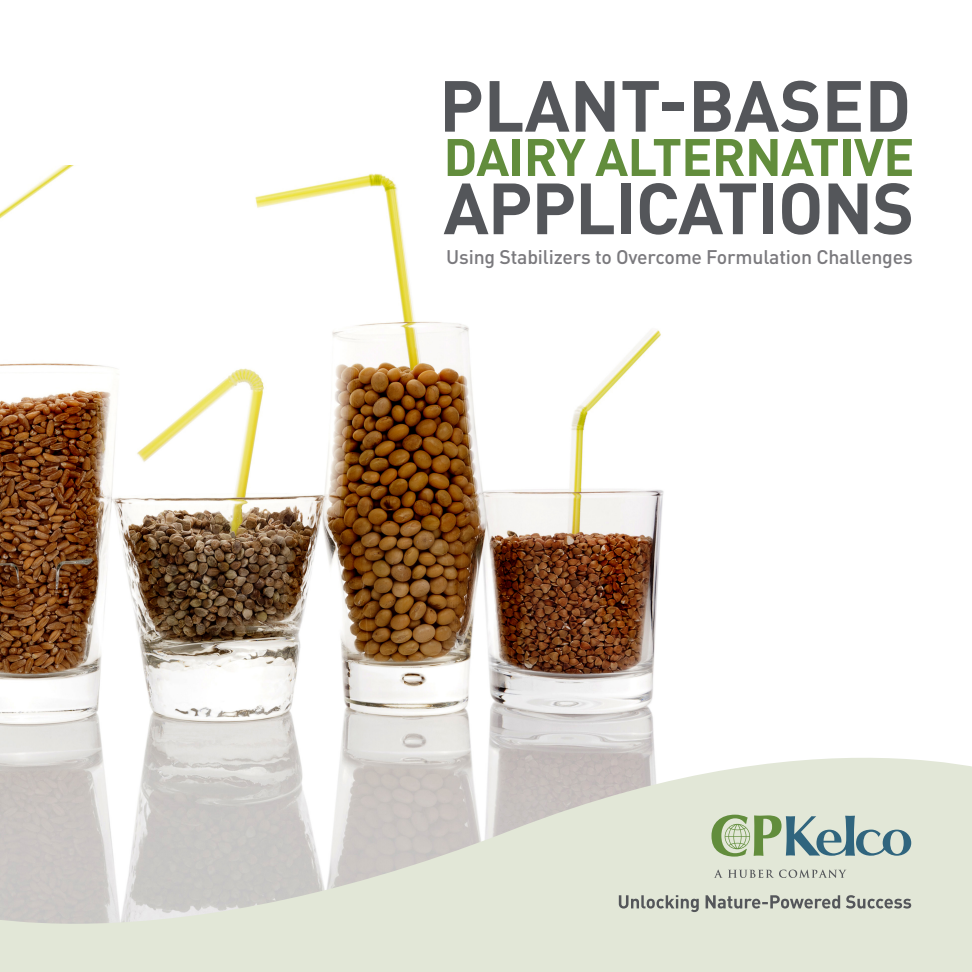
<style>
.page{position:relative;width:972px;height:972px;background:#fff}
.page>*{position:absolute;margin:0;border:0;box-sizing:border-box;transform-origin:0 0}
.t1{font:700 71.25px "DIN Pro";letter-spacing:-.015em;color:#54565a}
.t2{font:700 71.1px "DIN Pro";color:#54565a}
.t3{font:700 51.9px "DIN Pro";letter-spacing:-.015em;color:#628d3c}
.t4{font:500 19.5px "DIN Pro";letter-spacing:-.01em;color:#7a797d}
</style>
<div class="page">
<img style="left:0;top:165px;width:664px;height:537px">
<svg style="left:0;top:702px;width:972px;height:270px;fill:#e2e7d7"></svg>
<svg style="left:619px;top:895px;width:292px;height:17px"></svg>
<svg style="left:711px;top:815px;width:200px;height:42px"></svg>
<svg style="left:714px;top:870px;width:132px;height:8px"></svg>
<p class="t2" style="left:439px;top:50px;width:474px">PLANT-BASED</p>
<p class="t3" style="left:443px;top:117px;width:473px">DAIRY ALTERNATIVE</p>
<p class="t1" style="left:443px;top:153px;width:472px">APPLICATIONS</p>
<p class="t4" style="left:446px;top:242px;width:468px">Using Stabilizers to Overcome Formulation Challenges</p>
</div>
